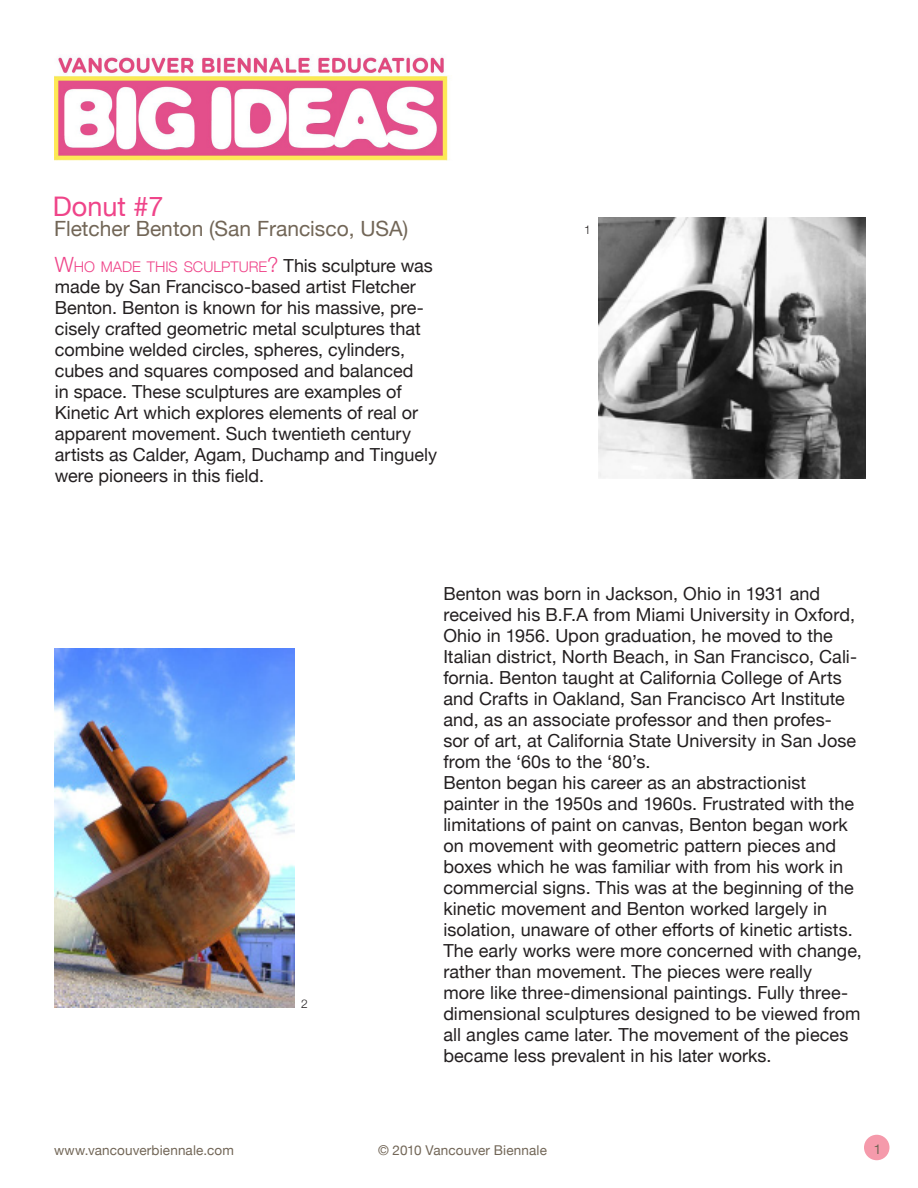
<style>
.page{position:relative;width:918px;height:1188px;background:#fff}
.page>*{position:absolute;margin:0;border:0;box-sizing:border-box;transform-origin:0 0}
.Title_1{font:27px "Helvetica Neue";color:#ef4489}
.Title_1-2{font:21px "Helvetica Neue";color:#726657}
.Title_1-3{font:18px/21px "Helvetica Neue";letter-spacing:.005em;color:#231f20}
.Title_1-4{font:300 14.7px "Helvetica Neue";color:#ef4489}
.t1{font:13.5px "Helvetica Neue";letter-spacing:.01em;color:#726657}
.Title_1-5{font:300 12px "Helvetica Neue";color:#231f20}
.s1{font-size:21px}
.s2{font-weight:400;font-size:18px;color:#231f20}
</style>
<div class="page">
<div style="left:864px;top:1135px;width:26px;height:25px;background:#f59aab;border-radius:50%"></div>
<img style="left:54px;top:56px;width:396px;height:104px">
<img style="left:599px;top:217px;width:266px;height:261px">
<img style="left:55px;top:648px;width:240px;height:360px">
<p class="Title_1" style="left:53px;top:187px;width:112px">Donut #7</p>
<p class="Title_1-2" style="left:54px;top:213px;width:356px">Fletcher Benton (San Francisco, USA)</p>
<p class="Title_1-4" style="left:55px;top:255px;width:380px"><span class="s1">W</span>HO MADE THIS SCULPTURE<span class="s1">?</span> <span class="s2">This sculpture was</span></p>
<p class="Title_1-3" style="left:55px;top:277px;width:384px">made by San Francisco-based artist Fletcher Benton. Benton is known for his massive, pre&shy;cisely crafted geometric metal sculptures that combine welded circles, spheres, cylinders, cubes and squares composed and balanced<br>in space. These sculptures are examples of Kinetic Art which explores elements of real or apparent movement. Such twentieth century artists as Calder, Agam, Duchamp and Tinguely were pioneers in this field.</p>
<p class="Title_1-5" style="left:584px;top:220px;width:8px">1</p>
<p class="Title_1-5" style="left:301px;top:994px;width:8px">2</p>
<p class="Title_1-3" style="left:443px;top:584px;width:415px">Benton was born in Jackson, Ohio in 1931 and received his B.F.A from Miami University in Oxford, Ohio in 1956. Upon graduation, he moved to the Italian district, North Beach, in San Francisco, Cali&shy;fornia. Benton taught at California College of Arts and Crafts in Oakland, San Francisco Art Institute and, as an associate professor and then profes&shy;sor of art, at California State University in San Jose from the ‘60s to the ‘80’s.</p>
<p class="Title_1-3" style="left:443px;top:773px;width:420px">Benton began his career as an abstractionist painter in the 1950s and 1960s. Frustrated with the limitations of paint on canvas, Benton began work on movement with geometric pattern pieces and boxes which he was familiar with from his work in commercial signs. This was at the beginning of the kinetic movement and Benton worked largely in isolation, unaware of other efforts of kinetic artists.<br>The early works were more concerned with change, rather than movement. The pieces were really<br>more like three-dimensional paintings. Fully three&shy;dimensional sculptures designed to be viewed from all angles came later. The movement of the pieces became less prevalent in his later works.</p>
<p class="t1" style="left:54px;top:1141px;width:182px">www.vancouverbiennale.com</p>
<p class="t1" style="left:378px;top:1141px;width:170px">© 2010 Vancouver Biennale</p>
<p class="t1" style="left:874px;top:1139px;width:9px">1</p>
</div>
